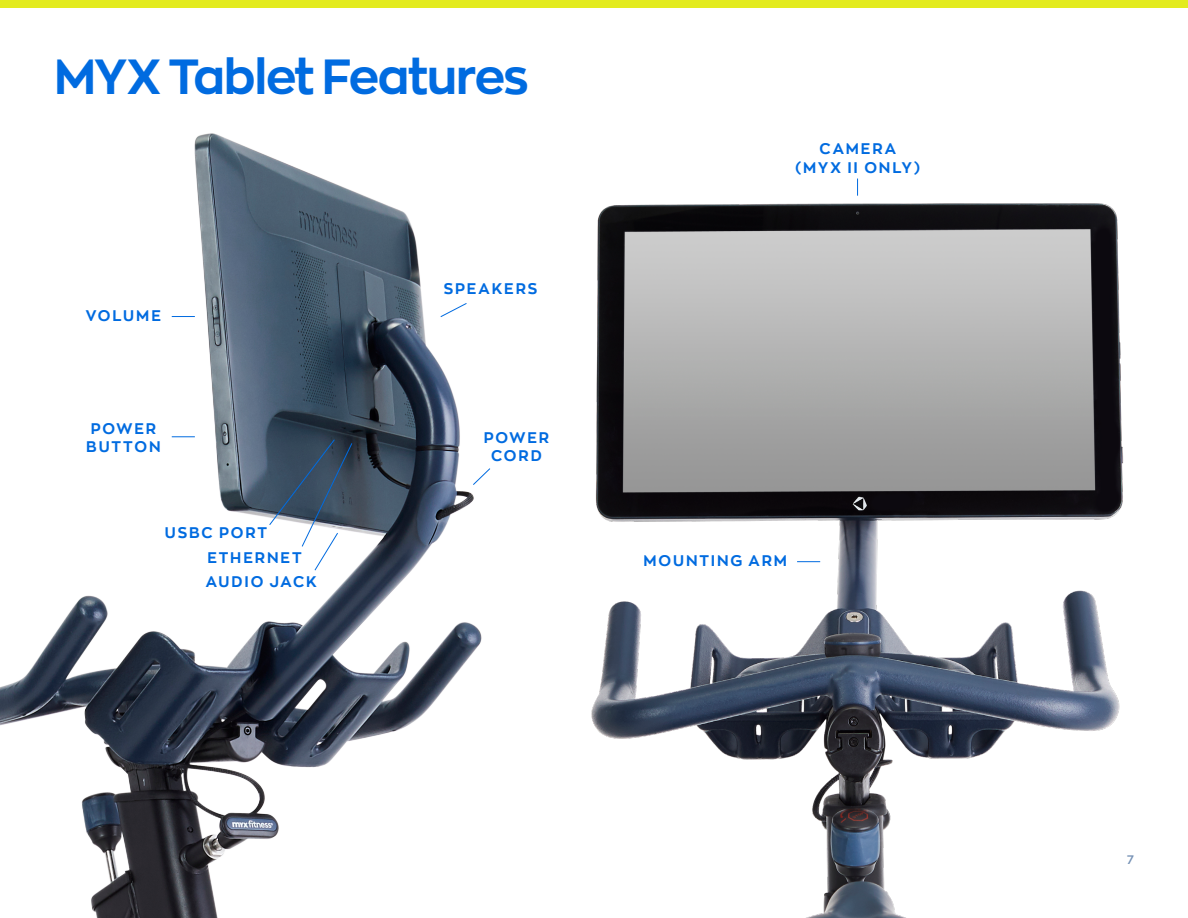
<style>
.page{position:relative;width:1188px;height:918px;background:#fff}
.page>*{position:absolute;margin:0;border:0;box-sizing:border-box;transform-origin:0 0}
.t1{font:700 48px "Zona Pro";letter-spacing:-.025em;color:#006be0}
.t2{font:700 15px/24.6px "Zona Pro";letter-spacing:.125em;color:#006be0}
.t3{font:600 12px "Zona Pro";color:#7591b5}
</style>
<div class="page">
<div style="left:0;top:0;width:1188px;height:8px;background:#e3eb1f"></div>
<img style="left:591px;top:178px;width:533px;height:740px">
<img style="left:0;top:133px;width:482px;height:785px">
<svg style="left:172px;top:316px;width:23px;height:1px"></svg>
<svg style="left:797px;top:561px;width:23px;height:1px"></svg>
<svg style="left:269px;top:439px;width:84px;height:132px"></svg>
<svg style="left:857px;top:179px;width:1px;height:17px"></svg>
<svg style="left:440px;top:302px;width:27px;height:16px"></svg>
<svg style="left:172px;top:436px;width:23px;height:1px"></svg>
<svg style="left:472px;top:468px;width:19px;height:18px"></svg>
<h1 class="t1" style="left:54px;top:44px;width:476px">MYX Tablet Features</h1>
<p class="t2" style="left:86px;top:303px;width:76px">VOLUME</p>
<p class="t2" style="left:444px;top:276px;width:95px">SPEAKERS</p>
<p class="t2" style="left:86px;top:419px;width:76px;line-height:18px">POWER<br>BUTTON</p>
<p class="t2" style="left:484px;top:428px;width:67px;line-height:18px;text-align:center">POWER<br>CORD</p>
<p class="t2" style="left:206px;top:520px;width:112px;text-indent:-41px">USBC PORT<br>ETHERNET<br>AUDIO JACK</p>
<p class="t2" style="left:820px;top:136px;width:78px">CAMERA</p>
<p class="t2" style="left:796px;top:155px;width:126px">(MYX II ONLY)</p>
<p class="t2" style="left:643px;top:548px;width:145px">MOUNTING ARM</p>
<p class="t3" style="left:1127px;top:852px;width:8px">7</p>
</div>
